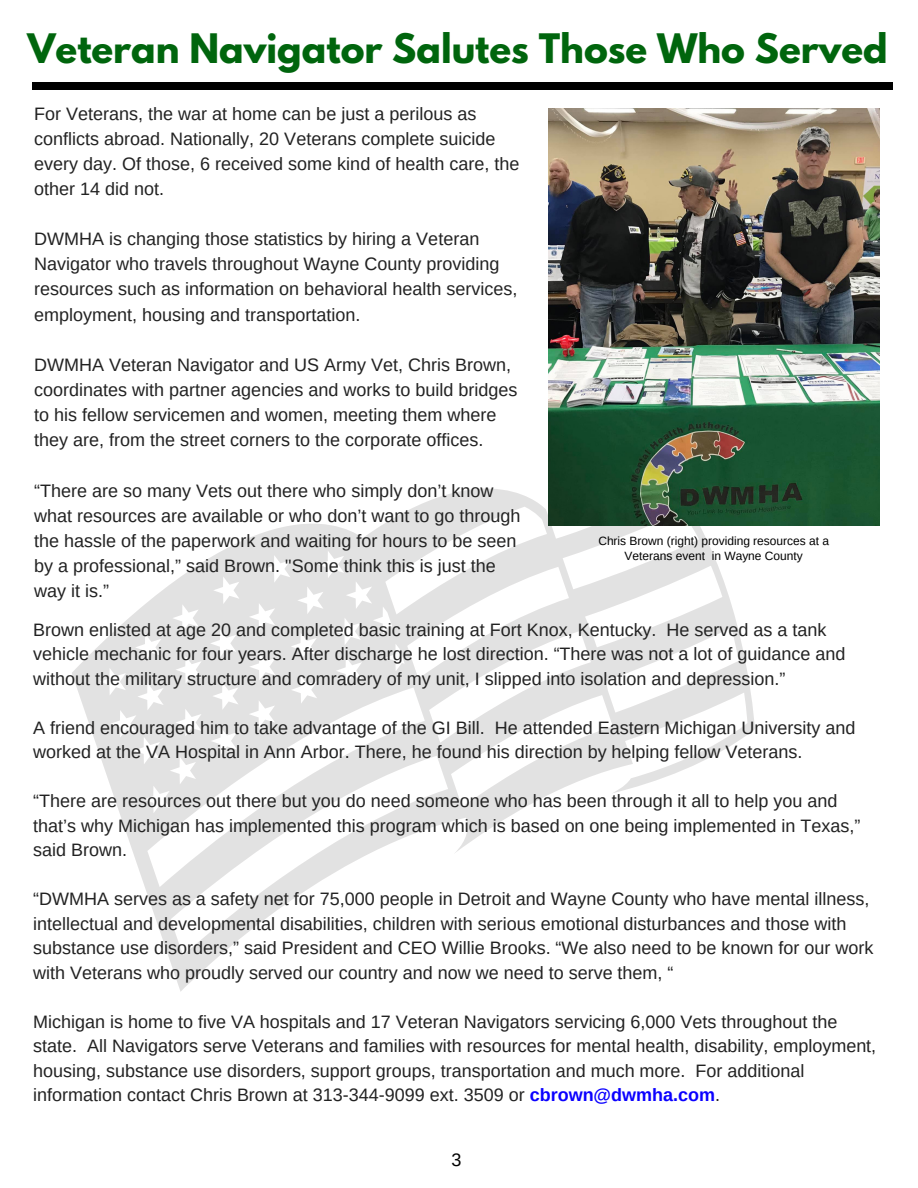
<style>
.page{position:relative;width:918px;height:1188px;background:#fff}
.page>*{position:absolute;margin:0;border:0;box-sizing:border-box;transform-origin:0 0}
.t1{font:700 36px "League Spartan";color:#00650d}
.t2{font:18px/25.2px "Arimo";color:#222}
.t3{font:18px "Arimo";color:#000}
.t4{font:12px/15.6px "Arimo";color:#000;text-align:center}
.s1{font-weight:700;color:#0b00ff}
</style>
<div class="page">
<div style="left:33px;top:82px;width:860px;height:8px;background:#000"></div>
<svg style="left:72px;top:351px;width:683px;height:641px"></svg>
<img style="left:549px;top:109px;width:330px;height:417px">
<h1 class="t1" style="left:27px;top:31px;width:862px">Veteran Navigator Salutes Those Who Served</h1>
<p class="t2" style="left:34px;top:101px;width:487px">For Veterans, the war at home can be just a perilous as conflicts abroad. Nationally, 20 Veterans complete suicide every day. Of those, 6 received some kind of health care, the other 14 did not.</p>
<p class="t2" style="left:34px;top:226px;width:485px">DWMHA is changing those statistics by hiring a Veteran Navigator who travels throughout Wayne County providing resources such as information on behavioral health services, employment, housing and transportation.</p>
<p class="t2" style="left:34px;top:352px;width:485px">DWMHA Veteran Navigator and US Army Vet, Chris Brown, coordinates with partner agencies and works to build bridges to his fellow servicemen and women, meeting them where they are, from the street corners to the corporate offices.</p>
<p class="t2" style="left:34px;top:478px;width:488px">“There are so many Vets out there who simply don’t know what resources are available or who don’t want to go through the hassle of the paperwork and waiting for hours to be seen by a professional,” said Brown. "Some think this is just the way it is.”</p>
<p class="t2" style="left:33px;top:617px;width:814px;line-height:24.5px">Brown enlisted at age 20 and completed basic training at Fort Knox, Kentucky. He served as a tank vehicle mechanic for four years. After discharge he lost direction. “There was not a lot of guidance and without the military structure and comradery of my unit, I slipped into isolation and depression.”</p>
<p class="t2" style="left:33px;top:715px;width:824px;line-height:24.5px">A friend encouraged him to take advantage of the GI Bill. He attended Eastern Michigan University and worked at the VA Hospital in Ann Arbor. There, he found his direction by helping fellow Veterans.</p>
<p class="t2" style="left:33px;top:789px;width:829px;line-height:24.5px">“There are resources out there but you do need someone who has been through it all to help you and that’s why Michigan has implemented this program which is based on one being implemented in Texas,” said Brown.</p>
<p class="t2" style="left:33px;top:887px;width:842px;line-height:24.5px">“DWMHA serves as a safety net for 75,000 people in Detroit and Wayne County who have mental illness, intellectual and developmental disabilities, children with serious emotional disturbances and those with substance use disorders,” said President and CEO Willie Brooks. “We also need to be known for our work with Veterans who proudly served our country and now we need to serve them, “</p>
<p class="t2" style="left:33px;top:1009px;width:845px;line-height:24.5px">Michigan is home to five VA hospitals and 17 Veteran Navigators servicing 6,000 Vets throughout the state. All Navigators serve Veterans and families with resources for mental health, disability, employment, housing, substance use disorders, support groups, transportation and much more. For additional information contact Chris Brown at 313-344-9099 ext. 3509 or <span class="s1">cbrown@dwmha.com</span>.</p>
<p class="t4" style="left:598px;top:533px;width:232px">Chris Brown (right) providing resources at a<br>Veterans event in Wayne County</p>
<p class="t3" style="left:451px;top:1150px;width:12px">3</p>
</div>
